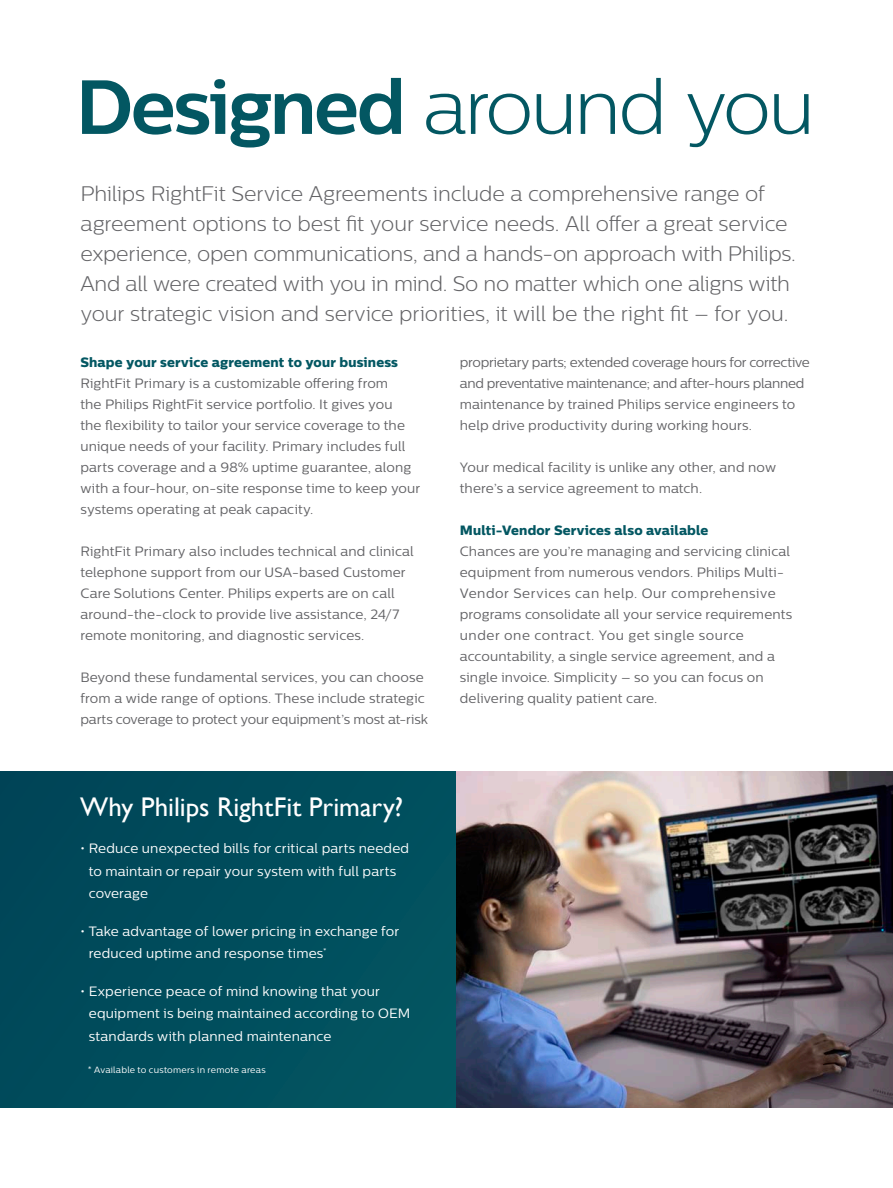
<style>
.page{position:relative;width:893px;height:1188px;background:#fff}
.page>*{position:absolute;margin:0;border:0;box-sizing:border-box;transform-origin:0 0}
._05_Main_Heading_Med{font:300 76.5px "Centrale Sans";letter-spacing:-.04em;color:#035762}
._21_Text_block_main{font:27px "Gill Sans Alt One WGL";color:#fff}
._03_Introduction{font:300 21px/30px "Centrale Sans";letter-spacing:-.01em;color:#636366}
._01_Body_Copy{font:13.5px/21px "Centrale Sans";letter-spacing:.01em;color:#636366}
.t1{font:13.5px/22.5px "Centrale Sans";letter-spacing:.01em;color:#fff}
._01_Body_Copy-2{font:13.5px/21px "Centrale Sans";letter-spacing:-.01em;color:#636366}
._02_Body_Heading{font:13.5px "Centrale Sans X Bold";letter-spacing:.01em;color:#035762}
._04_Caption{font:9px "Centrale Sans";letter-spacing:.025em;color:#fff}
.s1{font-weight:700}
</style>
<div class="page">
<div style="left:0;top:772px;width:456px;height:336px;background:#004d5c"></div>
<img style="left:456px;top:772px;width:437px;height:336px">
<p class="_05_Main_Heading_Med" style="left:75px;top:64px;width:741px"><span class="s1">Designed</span> around you</p>
<p class="_03_Introduction" style="left:80px;top:178px;width:717px">Philips RightFit Service Agreements include a comprehensive range of agreement options to best fit your service needs. All offer a great service experience, open communications, and a hands-on approach with Philips.<br>And all were created with you in mind. So no matter which one aligns with your strategic vision and service priorities, it will be the right fit – for you.</p>
<p class="_02_Body_Heading" style="left:80px;top:354px;width:319px">Shape your service agreement to your business</p>
<p class="_01_Body_Copy" style="left:80px;top:373px;width:341px">RightFit Primary is a customizable offering from<br>the Philips RightFit service portfolio. It gives you<br>the flexibility to tailor your service coverage to the unique needs of your facility. Primary includes full parts coverage and a 98% uptime guarantee, along with a four-hour, on-site response time to keep your systems operating at peak capacity.</p>
<p class="_01_Body_Copy" style="left:80px;top:541px;width:335px">RightFit Primary also includes technical and clinical telephone support from our USA-based Customer Care Solutions Center. Philips experts are on call around-the-clock to provide live assistance, 24/7 remote monitoring, and diagnostic services.</p>
<p class="_01_Body_Copy" style="left:80px;top:667px;width:349px">Beyond these fundamental services, you can choose from a wide range of options. These include strategic parts coverage to protect your equipment’s most at-risk</p>
<p class="_21_Text_block_main" style="left:80px;top:788px;width:324px">Why Philips RightFit Primary?</p>
<p class="t1" style="left:89px;top:837px;width:322px;text-indent:-9px">• Reduce unexpected bills for critical parts needed to maintain or repair your system with full parts coverage</p>
<p class="t1" style="left:89px;top:920px;width:312px;text-indent:-9px">• Take advantage of lower pricing in exchange for reduced uptime and response times<sup>*</sup></p>
<p class="t1" style="left:89px;top:980px;width:323px;text-indent:-9px">• Experience peace of mind knowing that your equipment is being maintained according to OEM standards with planned maintenance</p>
<p class="_04_Caption" style="left:88px;top:1065px;width:179px">* Available to customers in remote areas</p>
<p class="_01_Body_Copy-2" style="left:460px;top:352px;width:352px">proprietary parts; extended coverage hours for corrective and preventative maintenance; and after-hours planned maintenance by trained Philips service engineers to help drive productivity during working hours.</p>
<p class="_01_Body_Copy" style="left:460px;top:457px;width:318px">Your medical facility is unlike any other, and now there’s a service agreement to match.</p>
<p class="_02_Body_Heading" style="left:460px;top:522px;width:250px">Multi-Vendor Services also available</p>
<p class="_01_Body_Copy" style="left:460px;top:541px;width:334px">Chances are you’re managing and servicing clinical equipment from numerous vendors. Philips Multi-Vendor Services can help. Our comprehensive programs consolidate all your service requirements under one contract. You get single source accountability, a single service agreement, and a single invoice. Simplicity – so you can focus on delivering quality patient care.</p>
</div>
